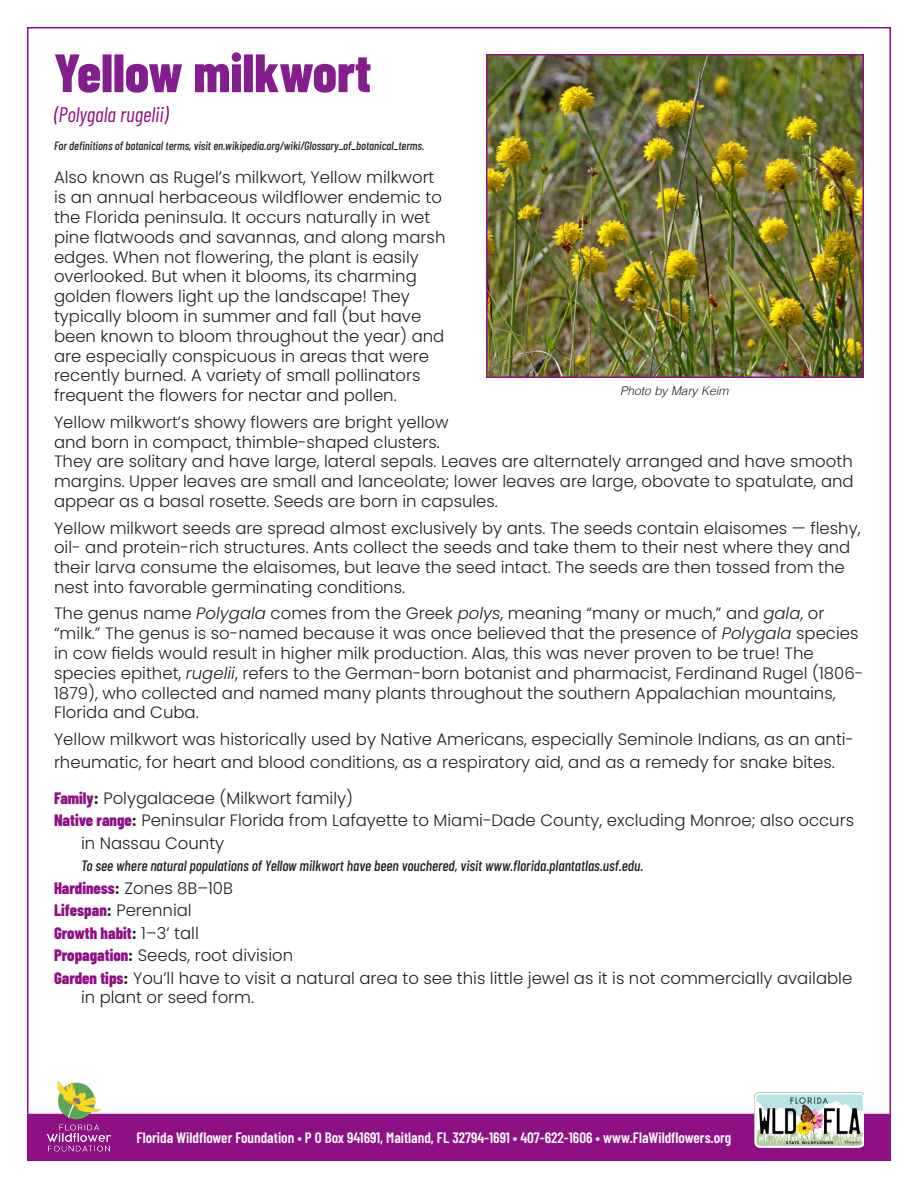
<style>
.page{position:relative;width:918px;height:1188px;background:#fff}
.page>*{position:absolute;margin:0;border:0;box-sizing:border-box;transform-origin:0 0}
.t1{font:800 54px "Barlow Condensed";color:#841e8f}
.t2{font:italic 21px "Barlow Condensed";color:#8f0f84}
.t3{font:300 16.5px/19.8px "Poppins";color:#231f20}
.t4{font:800 16.5px "Barlow Condensed";color:#8f0f84}
.t5{font:italic 500 15px "Barlow Condensed";color:#231f20}
.t6{font:600 15px "Barlow Condensed";color:#fff}
.t7{font:italic 500 12px "Barlow Condensed";color:#231f20}
.t8{font:italic 300 12px "Helvetica";color:#231f20}
.s1{font-style:italic}
.s2{font-family:"Barlow Condensed";font-weight:800;color:#8f0f84}
.s3{font-family:"Barlow Condensed";font-weight:800}
.s4{color:#231f20}
.s5{font-family:"Poppins";font-weight:300;color:#231f20}
</style>
<div class="page">
<div style="left:27px;top:1114px;width:864px;height:47px;background:#8f0f84"></div>
<img style="left:754px;top:1092px;width:110px;height:55px">
<img style="left:489px;top:57px;width:372px;height:318px">
<div style="left:486px;top:54px;width:378px;height:324px;border:2px solid #8f0f84"></div>
<img style="left:44px;top:1082px;width:70px;height:70px">
<p class="t1" style="left:54px;top:35px;width:319px">Yellow milkwort</p>
<p class="t2" style="left:54px;top:100px;width:116px">(Polygala rugelii)</p>
<p class="t7" style="left:54px;top:137px;width:372px">For definitions of botanical terms, visit en.wikipedia.org/wiki/Glossary_of_botanical_terms.</p>
<p class="t3" style="left:54px;top:168px;width:393px">Also known as Rugel’s milkwort, Yellow milkwort is an annual herbaceous wildflower endemic to the Florida peninsula. It occurs naturally in wet pine flatwoods and savannas, and along marsh edges. When not flowering, the plant is easily overlooked. But when it blooms, its charming golden flowers light up the landscape! They typically bloom in summer and fall (but have been known to bloom throughout the year) and are especially conspicuous in areas that were recently burned. A variety of small pollinators frequent the flowers for nectar and pollen.</p>
<p class="t3" style="left:54px;top:412px;width:801px">Yellow milkwort’s showy flowers are bright yellow<br>and born in compact, thimble-shaped clusters.<br>They are solitary and have large, lateral sepals. Leaves are alternately arranged and have smooth margins. Upper leaves are small and lanceolate; lower leaves are large, obovate to spatulate, and appear as a basal rosette. Seeds are born in capsules.</p>
<p class="t3" style="left:54px;top:518px;width:808px">Yellow milkwort seeds are spread almost exclusively by ants. The seeds contain elaisomes — fleshy, oil- and protein-rich structures. Ants collect the seeds and take them to their nest where they and their larva consume the elaisomes, but leave the seed intact. The seeds are then tossed from the nest into favorable germinating conditions.</p>
<p class="t3" style="left:54px;top:604px;width:811px">The genus name <span class="s1">Polygala</span> comes from the Greek <span class="s1">polys</span>, meaning “many or much,” and <span class="s1">gala</span>, or “milk.” The genus is so-named because it was once believed that the presence of <span class="s1">Polygala</span> species in cow fields would result in higher milk production. Alas, this was never proven to be true! The species epithet, <span class="s1">rugelii</span>, refers to the German-born botanist and pharmacist, Ferdinand Rugel (1806- 1879), who collected and named many plants throughout the southern Appalachian mountains, Florida and Cuba.</p>
<p class="t3" style="left:54px;top:728px;width:802px;line-height:22.5px">Yellow milkwort was historically used by Native Americans, especially Seminole Indians, as an anti&shy;rheumatic, for heart and blood conditions, as a respiratory aid, and as a remedy for snake bites.</p>
<p class="t3" style="left:54px;top:788px;width:301px"><span class="s2">Family</span><span class="s3">:</span> Polygalaceae (Milkwort family)</p>
<p class="t3" style="left:81px;top:809px;width:775px;line-height:22.5px;text-indent:-27px"><span class="s2">Native range</span><span class="s3">:</span> Peninsular Florida from Lafayette to Miami-Dade County, excluding Monroe; also occurs in Nassau County</p>
<p class="t5" style="left:81px;top:855px;width:564px">To see where natural populations of Yellow milkwort have been vouchered, visit www.florida.plantatlas.usf.edu.</p>
<p class="t3" style="left:54px;top:878px;width:181px"><span class="s2">Hardiness</span><span class="s3">:</span> Zones 8B–10B</p>
<p class="t3" style="left:54px;top:900px;width:139px"><span class="s2">Lifespan</span><span class="s3">:</span> Perennial</p>
<p class="t4" style="left:54px;top:921px;width:146px">Growth habit<span class="s4">:</span> <span class="s5">1–3’ tall</span></p>
<p class="t3" style="left:54px;top:945px;width:241px"><span class="s2">Propagation</span><span class="s3">:</span> Seeds, root division</p>
<p class="t3" style="left:81px;top:968px;width:773px;text-indent:-27px"><span class="s2">Garden tips</span><span class="s3">:</span> You’ll have to visit a natural area to see this little jewel as it is not commercially available in plant or seed form.</p>
<p class="t8" style="left:620px;top:381px;width:110px">Photo by Mary Keim</p>
<p class="t6" style="left:137px;top:1127px;width:596px">Florida Wildflower Foundation • P O Box 941691, Maitland, FL 32794-1691 • 407-622-1606 • www.FlaWildflowers.org</p>
</div>
